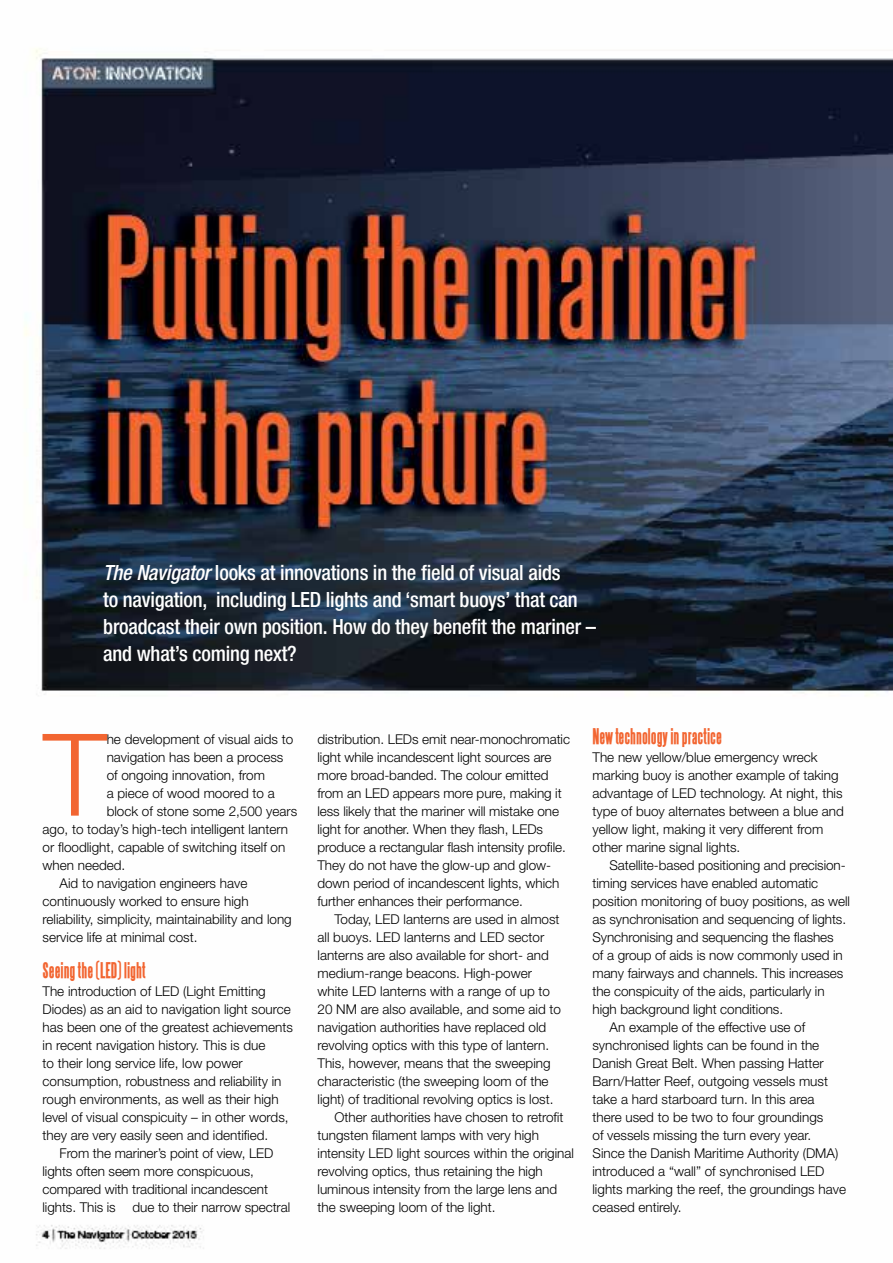
<style>
.page{position:relative;width:893px;height:1263px;background:#fff}
.page>*{position:absolute;margin:0;border:0;box-sizing:border-box;transform-origin:0 0}
.t1{font:300 114.3px "Helvetica Neue LT Std";color:#f26531}
.t2{font:500 condensed 21px/27px "Helvetica Neue LT Std";letter-spacing:-.01em;color:#fff}
.t3{font:700 19.5px "Steelfish";color:#f26531}
.t4{font:300 13.5px/18px "Helvetica Neue LT Std";color:#000}
.s1{font-style:italic}
</style>
<div class="page">
<img style="left:24px;top:48px;width:869px;height:1201px">
<h2 class="t2" style="left:103px;top:558px;width:494px"><span class="s1">The Navigator</span> looks at innovations in the field of visual aids<br>to navigation, including LED lights and ‘smart buoys’ that can broadcast their own position. How do they benefit the mariner – and what’s coming next?</h2>
<h1 class="t1" style="left:43px;top:705px;width:65px">T</h1>
<p class="t4" style="left:107px;top:729px;width:188px">he development of visual aids to</p>
<p class="t4" style="left:107px;top:747px;width:178px">navigation has been a process</p>
<p class="t4" style="left:107px;top:765px;width:160px">of ongoing innovation, from</p>
<p class="t4" style="left:107px;top:783px;width:170px">a piece of wood moored to a</p>
<p class="t4" style="left:107px;top:801px;width:192px">block of stone some 2,500 years</p>
<p class="t4" style="left:43px;top:819px;width:247px">ago, to today’s high-tech intelligent lantern</p>
<p class="t4" style="left:43px;top:837px;width:244px">or floodlight, capable of switching itself on</p>
<p class="t4" style="left:43px;top:855px;width:84px">when needed.</p>
<p class="t4" style="left:60px;top:873px;width:189px">Aid to navigation engineers have</p>
<p class="t4" style="left:43px;top:891px;width:208px">continuously worked to ensure high</p>
<p class="t4" style="left:43px;top:909px;width:251px">reliability, simplicity, maintainability and long</p>
<p class="t4" style="left:43px;top:927px;width:157px">service life at minimal cost.</p>
<h3 class="t3" style="left:43px;top:959px;width:105px">Seeing the (LED) light</h3>
<p class="t4" style="left:43px;top:981px;width:252px">The introduction of LED (Light Emitting Diodes) as an aid to navigation light source has been one of the greatest achievements in recent navigation history. This is due<br>to their long service life, low power consumption, robustness and reliability in rough environments, as well as their high level of visual conspicuity – in other words, they are very easily seen and identified.</p>
<p class="t4" style="left:43px;top:1143px;width:249px;text-indent:17px">From the mariner’s point of view, LED lights often seem more conspicuous, compared with traditional incandescent lights. This is due to their narrow spectral</p>
<p class="t4" style="left:317px;top:729px;width:254px">distribution. LEDs emit near-monochromatic light while incandescent light sources are more broad-banded. The colour emitted from an LED appears more pure, making it less likely that the mariner will mistake one light for another. When they flash, LEDs produce a rectangular flash intensity profile.<br>They do not have the glow-up and glow&shy;down period of incandescent lights, which further enhances their performance.</p>
<p class="t4" style="left:334px;top:909px;width:227px">Today, LED lanterns are used in almost</p>
<p class="t4" style="left:317px;top:927px;width:228px">all buoys. LED lanterns and LED sector</p>
<p class="t4" style="left:317px;top:945px;width:233px">lanterns are also available for short- and</p>
<p class="t4" style="left:317px;top:963px;width:216px">medium-range beacons. High-power</p>
<p class="t4" style="left:317px;top:981px;width:234px">white LED lanterns with a range of up to</p>
<p class="t4" style="left:317px;top:999px;width:245px">20 NM are also available, and some aid to</p>
<p class="t4" style="left:317px;top:1017px;width:230px">navigation authorities have replaced old</p>
<p class="t4" style="left:317px;top:1035px;width:233px">revolving optics with this type of lantern.</p>
<p class="t4" style="left:317px;top:1053px;width:235px">This, however, means that the sweeping</p>
<p class="t4" style="left:317px;top:1071px;width:233px">characteristic (the sweeping loom of the</p>
<p class="t4" style="left:317px;top:1089px;width:238px">light) of traditional revolving optics is lost.</p>
<p class="t4" style="left:334px;top:1107px;width:231px">Other authorities have chosen to retrofit</p>
<p class="t4" style="left:317px;top:1125px;width:223px">tungsten filament lamps with very high</p>
<p class="t4" style="left:317px;top:1143px;width:258px">intensity LED light sources within the original</p>
<p class="t4" style="left:317px;top:1161px;width:227px">revolving optics, thus retaining the high</p>
<p class="t4" style="left:317px;top:1179px;width:241px">luminous intensity from the large lens and</p>
<p class="t4" style="left:317px;top:1197px;width:180px">the sweeping loom of the light.</p>
<h3 class="t3" style="left:592px;top:725px;width:131px">New technology in practice</h3>
<p class="t4" style="left:592px;top:747px;width:253px">The new yellow/blue emergency wreck marking buoy is another example of taking advantage of LED technology. At night, this type of buoy alternates between a blue and yellow light, making it very different from other marine signal lights.</p>
<p class="t4" style="left:609px;top:855px;width:238px">Satellite-based positioning and precision-</p>
<p class="t4" style="left:592px;top:873px;width:227px">timing services have enabled automatic</p>
<p class="t4" style="left:592px;top:891px;width:259px">position monitoring of buoy positions, as well</p>
<p class="t4" style="left:592px;top:909px;width:255px">as synchronisation and sequencing of lights.</p>
<p class="t4" style="left:592px;top:927px;width:243px">Synchronising and sequencing the flashes</p>
<p class="t4" style="left:592px;top:945px;width:252px">of a group of aids is now commonly used in</p>
<p class="t4" style="left:592px;top:963px;width:252px">many fairways and channels. This increases</p>
<p class="t4" style="left:592px;top:981px;width:234px">the conspicuity of the aids, particularly in</p>
<p class="t4" style="left:592px;top:999px;width:192px">high background light conditions.</p>
<p class="t4" style="left:609px;top:1017px;width:197px">An example of the effective use of</p>
<p class="t4" style="left:592px;top:1035px;width:228px">synchronised lights can be found in the</p>
<p class="t4" style="left:592px;top:1053px;width:233px">Danish Great Belt. When passing Hatter</p>
<p class="t4" style="left:592px;top:1071px;width:237px">Barn/Hatter Reef, outgoing vessels must</p>
<p class="t4" style="left:592px;top:1089px;width:224px">take a hard starboard turn. In this area</p>
<p class="t4" style="left:592px;top:1107px;width:232px">there used to be two to four groundings</p>
<p class="t4" style="left:592px;top:1125px;width:220px">of vessels missing the turn every year.</p>
<p class="t4" style="left:592px;top:1143px;width:247px">Since the Danish Maritime Authority (DMA)</p>
<p class="t4" style="left:592px;top:1161px;width:234px">introduced a “wall” of synchronised LED</p>
<p class="t4" style="left:592px;top:1179px;width:255px">lights marking the reef, the groundings have</p>
<p class="t4" style="left:592px;top:1197px;width:91px">ceased entirely.</p>
</div>
